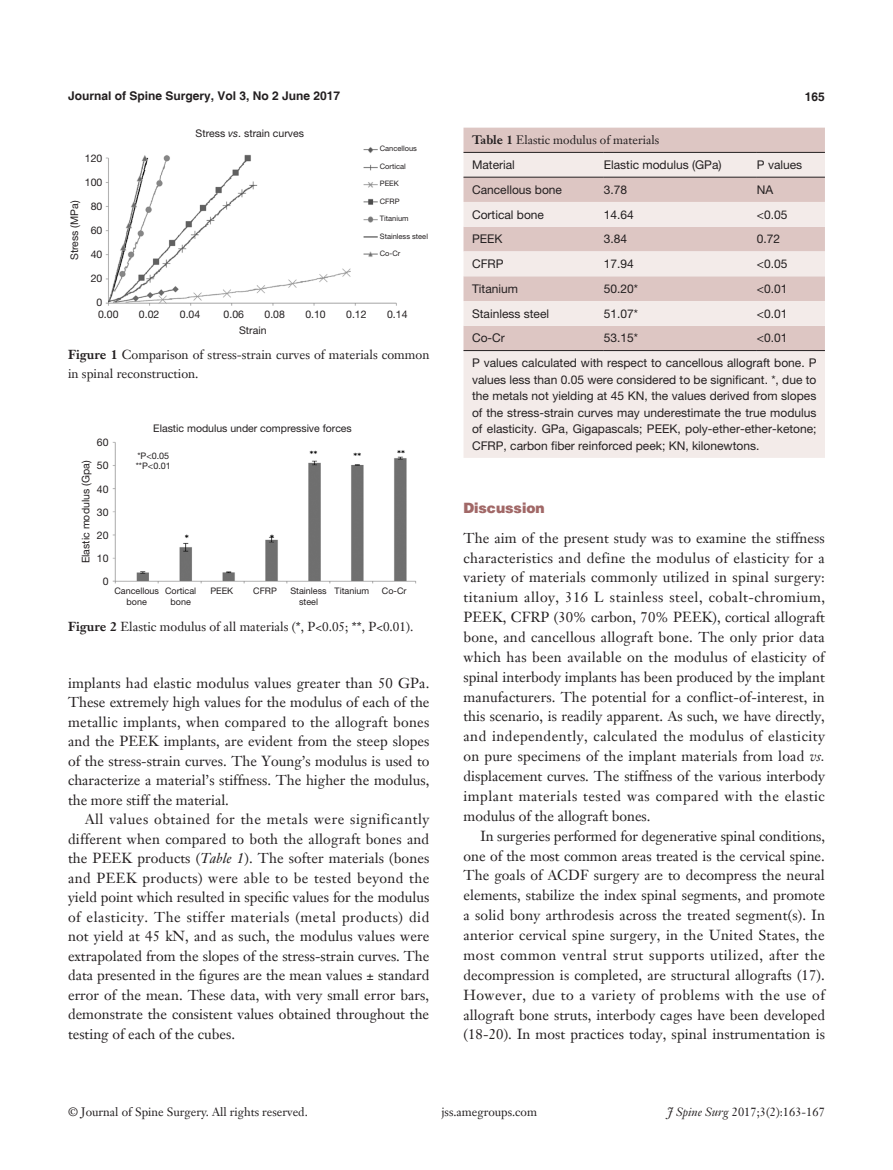
<style>
.page{position:relative;width:893px;height:1170px;background:#fff}
.page>*{position:absolute;margin:0;border:0;box-sizing:border-box;transform-origin:0 0}
.t1{font:14.25px/19.8px "Janson Text LT";color:#231f20;text-align:justify}
.一级标题正{font:900 14.25px "Helvetica";color:#a16867}
.t2{font:12.75px/19.5px "Janson Text LT";color:#231f20}
.t3{font:12px/16.5px "Helvetica Neue LT Pro";color:#231f20;text-align:justify}
.t4{font:12px "Janson Text LT";color:#231f20}
.t5{font:700 12px "Helvetica";color:#231f20}
.二级标题下沉{font:10.5px "Helvetica Neue LT Pro";color:#231f20}
.二级标题下沉-2{font:9px/10.5px "Helvetica Neue LT Pro";color:#231f20;text-align:center}
.二级标题下沉-3{font:7.5px "Helvetica Neue LT Pro";color:#231f20}
.s1{font-style:italic}
.s2{font-weight:700}
</style>
<div class="page">
<img style="left:105px;top:147px;width:292px;height:159px">
<div style="left:378px;top:145px;width:50px;height:112px;background:#fff"></div>
<img style="left:112px;top:442px;width:305px;height:142px">
<div style="left:131px;top:451px;width:45px;height:19px;background:#fff"></div>
<div style="left:463px;top:128px;width:362px;height:24px;background:#ddc6c3"></div>
<svg style="left:463px;top:153px;width:362px;height:305px;background:#ebdfdc"></svg>
<hr style="left:463px;top:152px;width:141px;height:1px;background:#231f20">
<hr style="left:604px;top:152px;width:153px;height:1px;background:#231f20">
<hr style="left:757px;top:152px;width:68px;height:1px;background:#231f20">
<hr style="left:463px;top:177px;width:141px;height:1px;background:#231f20">
<hr style="left:604px;top:177px;width:153px;height:1px;background:#231f20">
<hr style="left:757px;top:177px;width:68px;height:1px;background:#231f20">
<hr style="left:463px;top:350px;width:141px;height:1px;background:#231f20">
<hr style="left:604px;top:350px;width:153px;height:1px;background:#231f20">
<hr style="left:757px;top:350px;width:68px;height:1px;background:#231f20">
<p class="t5" style="left:68px;top:88px;width:274px">Journal of Spine Surgery, Vol 3, No 2 June 2017</p>
<p class="t5" style="left:805px;top:89px;width:22px">165</p>
<p class="二级标题下沉" style="left:85px;top:152px;width:19px">120</p>
<p class="二级标题下沉" style="left:85px;top:176px;width:19px">100</p>
<p class="二级标题下沉" style="left:91px;top:200px;width:13px">80</p>
<p class="二级标题下沉" style="left:91px;top:224px;width:13px">60</p>
<p class="二级标题下沉" style="left:91px;top:248px;width:13px">40</p>
<p class="二级标题下沉" style="left:91px;top:272px;width:13px">20</p>
<p class="二级标题下沉" style="left:97px;top:296px;width:7px">0</p>
<p class="二级标题下沉" style="left:68px;top:260px;width:61px;rotate:-90deg">Stress (MPa)</p>
<p class="二级标题下沉" style="left:196px;top:127px;width:110px">Stress <span class="s1">vs</span>. strain curves</p>
<p class="二级标题下沉-3" style="left:380px;top:144px;width:39px">Cancellous</p>
<p class="二级标题下沉-3" style="left:380px;top:161px;width:27px">Cortical</p>
<p class="二级标题下沉-3" style="left:380px;top:179px;width:21px">PEEK</p>
<p class="二级标题下沉-3" style="left:380px;top:196px;width:21px">CFRP</p>
<p class="二级标题下沉-3" style="left:380px;top:214px;width:30px">Titanium</p>
<p class="二级标题下沉-3" style="left:380px;top:232px;width:50px">Stainless steel</p>
<p class="二级标题下沉-3" style="left:380px;top:249px;width:22px">Co-Cr</p>
<p class="二级标题下沉" style="left:98px;top:308px;width:22px">0.00</p>
<p class="二级标题下沉" style="left:139px;top:308px;width:22px">0.02</p>
<p class="二级标题下沉" style="left:180px;top:308px;width:22px">0.04</p>
<p class="二级标题下沉" style="left:224px;top:308px;width:22px">0.06</p>
<p class="二级标题下沉" style="left:264px;top:308px;width:22px">0.08</p>
<p class="二级标题下沉" style="left:305px;top:308px;width:22px">0.10</p>
<p class="二级标题下沉" style="left:346px;top:308px;width:22px">0.12</p>
<p class="二级标题下沉" style="left:387px;top:308px;width:22px">0.14</p>
<p class="二级标题下沉" style="left:239px;top:324px;width:29px">Strain</p>
<p class="t2" style="left:68px;top:344px;width:363px"><span class="s2">Figure 1</span> Comparison of stress-strain curves of materials common in spinal reconstruction.</p>
<p class="二级标题下沉" style="left:97px;top:436px;width:13px">60</p>
<p class="二级标题下沉" style="left:97px;top:459px;width:13px">50</p>
<p class="二级标题下沉" style="left:97px;top:482px;width:13px">40</p>
<p class="二级标题下沉" style="left:97px;top:505px;width:13px">30</p>
<p class="二级标题下沉" style="left:97px;top:529px;width:13px">20</p>
<p class="二级标题下沉" style="left:97px;top:552px;width:13px">10</p>
<p class="二级标题下沉" style="left:103px;top:575px;width:7px">0</p>
<p class="二级标题下沉" style="left:79px;top:563px;width:104px;rotate:-90deg">Elastic modulus (Gpa)</p>
<p class="二级标题下沉" style="left:153px;top:421px;width:200px">Elastic modulus under compressive forces</p>
<p class="二级标题下沉-2" style="left:136px;top:450px;width:37px;text-align:left">*P&lt;0.05 **P&lt;0.01</p>
<p class="二级标题下沉-2" style="left:114px;top:585px;width:46px">Cancellous bone</p>
<p class="二级标题下沉-2" style="left:165px;top:585px;width:33px">Cortical bone</p>
<p class="二级标题下沉-2" style="left:210px;top:585px;width:24px">PEEK</p>
<p class="二级标题下沉-2" style="left:253px;top:585px;width:25px">CFRP</p>
<p class="二级标题下沉-2" style="left:290px;top:585px;width:38px">Stainless steel</p>
<p class="二级标题下沉-2" style="left:335px;top:585px;width:36px">Titanium</p>
<p class="二级标题下沉-2" style="left:382px;top:585px;width:26px">Co-Cr</p>
<p class="t2" style="left:68px;top:616px;width:347px"><span class="s2">Figure 2</span> Elastic modulus of all materials (*, P&lt;0.05; **, P&lt;0.01).</p>
<p class="t1" style="left:68px;top:672px;width:363px">implants had elastic modulus values greater than 50 GPa.<br>These extremely high values for the modulus of each of the metallic implants, when compared to the allograft bones and the PEEK implants, are evident from the steep slopes of the stress-strain curves. The Young’s modulus is used to characterize a material’s stiffness. The higher the modulus, the more stiff the material.</p>
<p class="t1" style="left:68px;top:809px;width:363px;text-indent:17px">All values obtained for the metals were significantly different when compared to both the allograft bones and the PEEK products (<span class="s1">Table 1</span>). The softer materials (bones and PEEK products) were able to be tested beyond the yield point which resulted in specific values for the modulus of elasticity. The stiffer materials (metal products) did not yield at 45 kN, and as such, the modulus values were extrapolated from the slopes of the stress-strain curves. The data presented in the figures are the mean values ± standard error of the mean. These data, with very small error bars, demonstrate the consistent values obtained throughout the testing of each of the cubes.</p>
<p class="t4" style="left:472px;top:132px;width:189px"><span class="s2">Table 1</span> Elastic modulus of materials</p>
<p class="t3" style="left:472px;top:156px;width:44px">Material</p>
<p class="t3" style="left:604px;top:156px;width:119px">Elastic modulus (GPa)</p>
<p class="t3" style="left:757px;top:156px;width:47px">P values</p>
<p class="t3" style="left:472px;top:181px;width:92px">Cancellous bone</p>
<p class="t3" style="left:604px;top:181px;width:25px">3.78</p>
<p class="t3" style="left:757px;top:181px;width:18px">NA</p>
<p class="t3" style="left:472px;top:206px;width:73px">Cortical bone</p>
<p class="t3" style="left:604px;top:206px;width:32px">14.64</p>
<p class="t3" style="left:757px;top:206px;width:32px">&lt;0.05</p>
<p class="t3" style="left:472px;top:231px;width:32px">PEEK</p>
<p class="t3" style="left:604px;top:231px;width:25px">3.84</p>
<p class="t3" style="left:757px;top:231px;width:25px">0.72</p>
<p class="t3" style="left:472px;top:255px;width:33px">CFRP</p>
<p class="t3" style="left:604px;top:255px;width:32px">17.94</p>
<p class="t3" style="left:757px;top:255px;width:32px">&lt;0.05</p>
<p class="t3" style="left:472px;top:280px;width:48px">Titanium</p>
<p class="t3" style="left:604px;top:280px;width:36px">50.20*</p>
<p class="t3" style="left:757px;top:280px;width:32px">&lt;0.01</p>
<p class="t3" style="left:472px;top:305px;width:79px">Stainless steel</p>
<p class="t3" style="left:604px;top:305px;width:36px">51.07*</p>
<p class="t3" style="left:757px;top:305px;width:32px">&lt;0.01</p>
<p class="t3" style="left:472px;top:330px;width:34px">Co-Cr</p>
<p class="t3" style="left:604px;top:330px;width:36px">53.15*</p>
<p class="t3" style="left:757px;top:330px;width:32px">&lt;0.01</p>
<p class="t3" style="left:472px;top:354px;width:346px">P values calculated with respect to cancellous allograft bone. P values less than 0.05 were considered to be significant. *, due to the metals not yielding at 45 KN, the values derived from slopes of the stress-strain curves may underestimate the true modulus of elasticity. GPa, Gigapascals; PEEK, poly-ether-ether-ketone; CFRP, carbon fiber reinforced peek; KN, kilonewtons.</p>
<p class="一级标题正" style="left:463px;top:498px;width:83px">Discussion</p>
<p class="t1" style="left:463px;top:527px;width:363px">The aim of the present study was to examine the stiffness characteristics and define the modulus of elasticity for a variety of materials commonly utilized in spinal surgery: titanium alloy, 316 L stainless steel, cobalt-chromium, PEEK, CFRP (30% carbon, 70% PEEK), cortical allograft bone, and cancellous allograft bone. The only prior data which has been available on the modulus of elasticity of spinal interbody implants has been produced by the implant manufacturers. The potential for a conflict-of-interest, in this scenario, is readily apparent. As such, we have directly, and independently, calculated the modulus of elasticity on pure specimens of the implant materials from load <span class="s1">vs. </span>displacement curves. The stiffness of the various interbody implant materials tested was compared with the elastic modulus of the allograft bones.</p>
<p class="t1" style="left:463px;top:825px;width:363px;text-indent:17px">In surgeries performed for degenerative spinal conditions, one of the most common areas treated is the cervical spine.<br>The goals of ACDF surgery are to decompress the neural elements, stabilize the index spinal segments, and promote a solid bony arthrodesis across the treated segment(s). In anterior cervical spine surgery, in the United States, the most common ventral strut supports utilized, after the decompression is completed, are structural allografts (17).<br>However, due to a variety of problems with the use of allograft bone struts, interbody cages have been developed (18-20). In most practices today, spinal instrumentation is</p>
<p class="t4" style="left:68px;top:1104px;width:241px">© Journal of Spine Surgery. All rights reserved.</p>
<p class="t4" style="left:441px;top:1104px;width:97px">jss.amegroups.com</p>
<p class="t4" style="left:667px;top:1104px;width:159px"><span class="s1">J Spine Surg</span> 2017;3(2):163-167</p>
</div>
